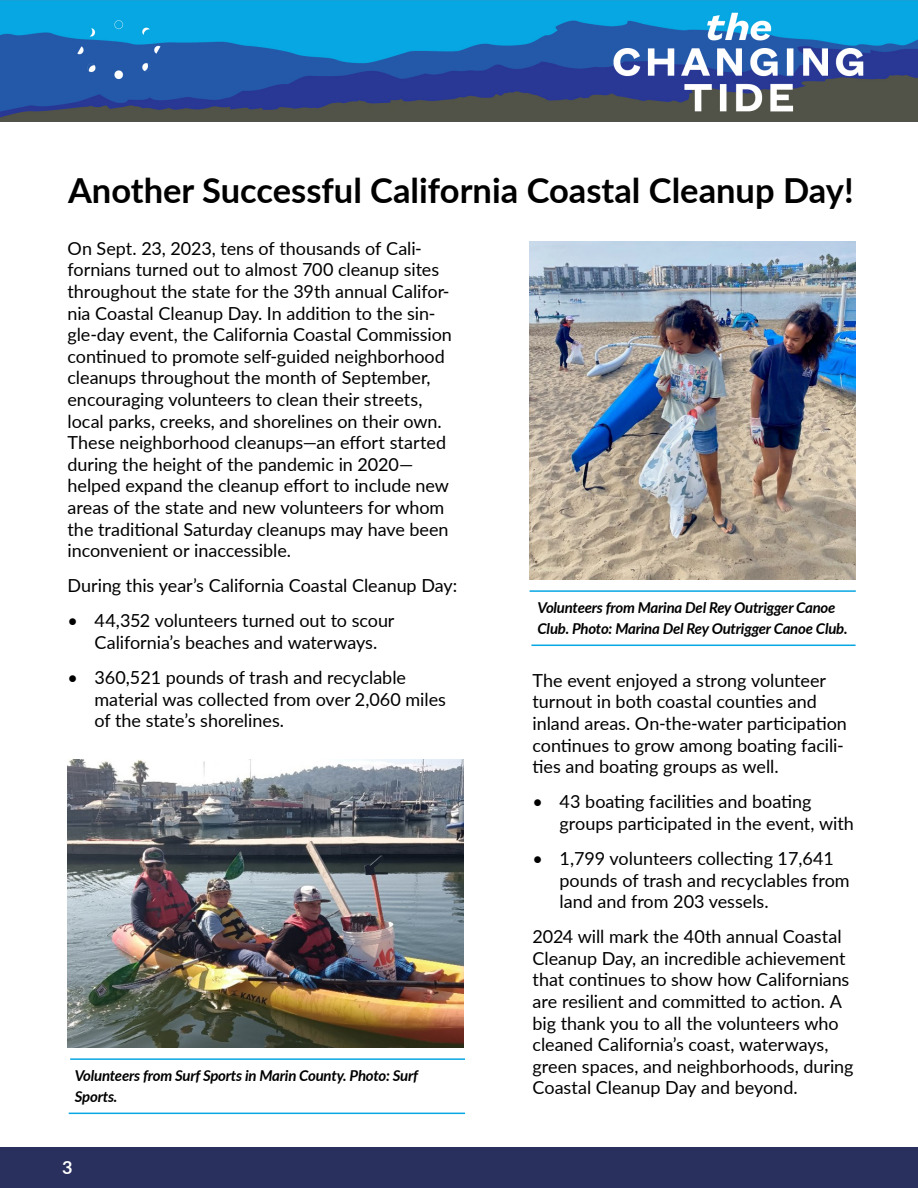
<style>
.page{position:relative;width:918px;height:1188px;background:#fff}
.page>*{position:absolute;margin:0;border:0;box-sizing:border-box;transform-origin:0 0}
.t1{font:700 34.5px "Lato";color:#000}
.t2{font:18px/21.6px "Lato";color:#000}
.t3{font:700 18px "Lato";color:#fff}
.t4{font:italic 700 15px/21px "Lato";letter-spacing:-.015em;color:#000}
</style>
<div class="page">
<hr style="left:530px;top:590px;width:326px;height:2px;background:#07a7e3">
<hr style="left:69px;top:1113px;width:396px;height:1px;background:#07a7e3">
<hr style="left:70px;top:1058px;width:395px;height:2px;background:#07a7e3">
<img style="left:0;top:0;width:918px;height:122px">
<img style="left:68px;top:759px;width:396px;height:288px">
<img style="left:530px;top:242px;width:326px;height:337px">
<hr style="left:531px;top:645px;width:325px;height:1px;background:#07a7e3">
<div style="left:0;top:1148px;width:918px;height:40px;background:#29305d"></div>
<h1 class="t1" style="left:68px;top:165px;width:787px">Another Successful California Coastal Cleanup Day!</h1>
<p class="t2" style="left:68px;top:237px;width:386px">On Sept. 23, 2023, tens of thousands of Cali&shy;fornians turned out to almost 700 cleanup sites throughout the state for the 39th annual Califor&shy;nia Coastal Cleanup Day. In addition to the sin&shy;gle-day event, the California Coastal Commission continued to promote self-guided neighborhood cleanups throughout the month of September, encouraging volunteers to clean their streets, local parks, creeks, and shorelines on their own.<br>These neighborhood cleanups—an effort started during the height of the pandemic in 2020— helped expand the cleanup effort to include new areas of the state and new volunteers for whom the traditional Saturday cleanups may have been inconvenient or inaccessible.</p>
<p class="t2" style="left:68px;top:574px;width:391px">During this year’s California Coastal Cleanup Day:</p>
<p class="t2" style="left:68px;top:609px;width:329px;text-align:center">• 44,352 volunteers turned out to scour<br>California’s beaches and waterways.</p>
<p class="t2" style="left:95px;top:666px;width:353px;text-indent:-27px">• 360,521 pounds of trash and recyclable material was collected from over 2,060 miles of the state’s shorelines.</p>
<p class="t4" style="left:538px;top:597px;width:312px">Volunteers from Marina Del Rey Outrigger Canoe<br>Club. Photo: Marina Del Rey Outrigger Canoe Club.</p>
<p class="t2" style="left:533px;top:669px;width:316px">The event enjoyed a strong volunteer turnout in both coastal counties and inland areas. On-the-water participation continues to grow among boating facili&shy;ties and boating groups as well.</p>
<p class="t2" style="left:533px;top:790px;width:12px">•</p>
<p class="t2" style="left:560px;top:790px;width:296px">43 boating facilities and boating groups participated in the event, with</p>
<p class="t2" style="left:533px;top:847px;width:303px">• 1,799 volunteers collecting 17,641</p>
<p class="t2" style="left:560px;top:868px;width:292px">pounds of trash and recyclables from</p>
<p class="t2" style="left:560px;top:890px;width:211px">land and from 203 vessels.</p>
<p class="t2" style="left:533px;top:925px;width:323px">2024 will mark the 40th annual Coastal Cleanup Day, an incredible achievement that continues to show how Californians are resilient and committed to action. A big thank you to all the volunteers who cleaned California’s coast, waterways, green spaces, and neighborhoods, during Coastal Cleanup Day and beyond.</p>
<p class="t4" style="left:75px;top:1065px;width:345px">Volunteers from Surf Sports in Marin County. Photo: Surf<br>Sports.</p>
<p class="t3" style="left:62px;top:1154px;width:12px">3</p>
</div>
